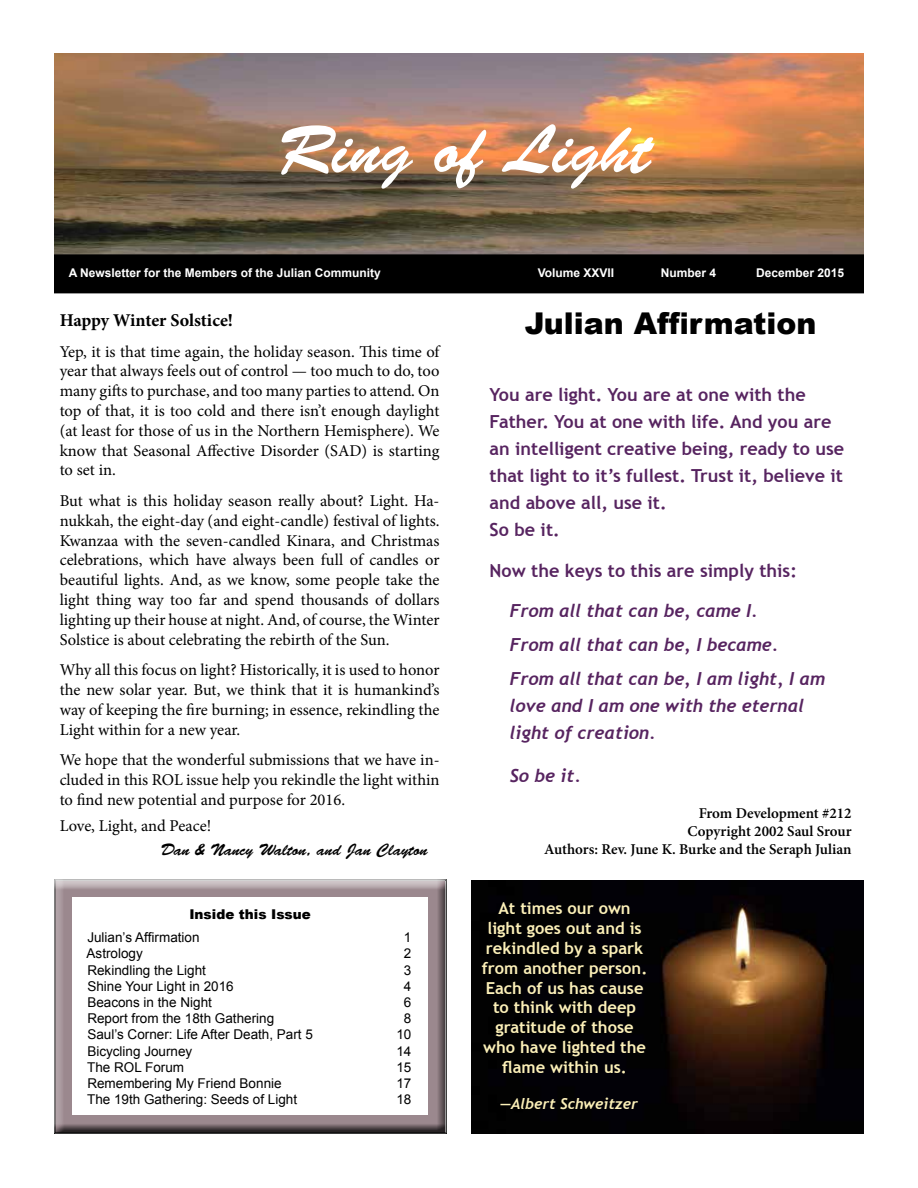
<style>
.page{position:relative;width:918px;height:1188px;background:#fff}
.page>*{position:absolute;margin:0;border:0;box-sizing:border-box;transform-origin:0 0}
.t1{font:67.5px "Brush Script Std";color:#fff}
.t2{font:900 30px "Arial";color:#000}
.t3{font:700 18px/27px "Trebuchet MS";color:#572460}
.t4{font:italic 700 18px/33.8px "Trebuchet";color:#572460}
.t5{font:700 18px "Minion Pro";letter-spacing:-.005em;color:#000}
.t6{font:16.5px/19.8px "Minion Pro";color:#000;text-align:justify}
.t7{font:700 16.5px/19.8px "Trebuchet MS";color:#fcf0b8;text-align:center}
.t8{font:16.5px "Brush Script Std";color:#000}
.t9{font:600 15px/18px "Minion Pro";color:#000;text-align:right}
.t10{font:italic 700 15px "Trebuchet";color:#fcf0b8}
.t11{font:13.5px "Arial";color:#000}
.t12{font:900 13.5px "Arial";color:#000}
.t13{font:700 12px "Arial";color:#fff}
</style>
<div class="page">
<div style="left:48px;top:879px;width:400px;height:256px;background:#000;opacity:.75"></div>
<img style="left:54px;top:54px;width:810px;height:200px">
<div style="left:55px;top:255px;width:808px;height:38px;background:#000"></div>
<div style="left:54px;top:254px;width:810px;height:39px;border:2px solid #000"></div>
<div style="left:72px;top:898px;width:356px;height:217px;background:#fff"></div>
<img style="left:471px;top:881px;width:393px;height:253px">
<h1 class="t1" style="left:278px;top:112px;width:375px">Ring of Light</h1>
<p class="t13" style="left:69px;top:265px;width:314px">A Newsletter for the Members of the Julian Community</p>
<p class="t13" style="left:538px;top:265px;width:78px">Volume XXVII</p>
<p class="t13" style="left:661px;top:265px;width:57px">Number 4</p>
<p class="t13" style="left:756px;top:265px;width:90px">December 2015</p>
<p class="t5" style="left:60px;top:308px;width:175px">Happy Winter Solstice!</p>
<p class="t6" style="left:60px;top:341px;width:381px">Yep, it is that time again, the holiday season. This time of year that always feels out of control — too much to do, too many gifts to purchase, and too many parties to attend. On top of that, it is too cold and there isn’t enough daylight (at least for those of us in the Northern Hemisphere). We know that Seasonal Affective Disorder (SAD) is starting to set in.</p>
<p class="t6" style="left:60px;top:491px;width:381px">But what is this holiday season really about? Light. Ha&shy;nukkah, the eight-day (and eight-candle) festival of lights.<br>Kwanzaa with the seven-candled Kinara, and Christmas celebrations, which have always been full of candles or beautiful lights. And, as we know, some people take the light thing way too far and spend thousands of dollars lighting up their house at night. And, of course, the Winter Solstice is about celebrating the rebirth of the Sun.</p>
<p class="t6" style="left:60px;top:660px;width:381px">Why all this focus on light? Historically, it is used to honor the new solar year. But, we think that it is humankind’s way of keeping the fire burning; in essence, rekindling the Light within for a new year.</p>
<p class="t6" style="left:60px;top:750px;width:381px">We hope that the wonderful submissions that we have in&shy;cluded in this ROL issue help you rekindle the light within to find new potential and purpose for 2016.</p>
<p class="t6" style="left:60px;top:816px;width:153px">Love, Light, and Peace!</p>
<p class="t8" style="left:161px;top:841px;width:269px">Dan &amp; Nancy Walton, and Jan Clayton</p>
<h2 class="t2" style="left:525px;top:302px;width:293px">Julian Affirmation</h2>
<p class="t3" style="left:490px;top:382px;width:356px">You are light. You are at one with the<br>Father. You at one with life. And you are an intelligent creative being, ready to use that light to it’s fullest. Trust it, believe it and above all, use it.<br>So be it.</p>
<p class="t3" style="left:490px;top:557px;width:309px">Now the keys to this are simply this:</p>
<p class="t4" style="left:510px;top:594px;width:317px">From all that can be, came I.<br>From all that can be, I became.<br>From all that can be, I am light, I am</p>
<p class="t4" style="left:510px;top:692px;width:296px;line-height:27px">love and I am one with the eternal light of creation.</p>
<p class="t4" style="left:510px;top:759px;width:73px">So be it.</p>
<p class="t9" style="left:544px;top:804px;width:309px">From Development #212<br>Copyright 2002 Saul Srour<br>Authors: Rev. June K. Burke and the Seraph Julian</p>
<p class="t12" style="left:189px;top:905px;width:123px">Inside this Issue</p>
<p class="t11" style="left:87px;top:929px;width:114px">Julian’s Affirmation</p>
<p class="t11" style="left:404px;top:929px;width:9px">1</p>
<p class="t11" style="left:87px;top:945px;width:58px">Astrology</p>
<p class="t11" style="left:404px;top:945px;width:9px">2</p>
<p class="t11" style="left:87px;top:961px;width:120px">Rekindling the Light</p>
<p class="t11" style="left:404px;top:961px;width:9px">3</p>
<p class="t11" style="left:87px;top:977px;width:148px">Shine Your Light in 2016</p>
<p class="t11" style="left:404px;top:977px;width:9px">4</p>
<p class="t11" style="left:87px;top:993px;width:126px">Beacons in the Night</p>
<p class="t11" style="left:404px;top:993px;width:9px">6</p>
<p class="t11" style="left:87px;top:1010px;width:188px">Report from the 18th Gathering</p>
<p class="t11" style="left:404px;top:1010px;width:9px">8</p>
<p class="t11" style="left:87px;top:1026px;width:227px">Saul’s Corner: Life After Death, Part 5</p>
<p class="t11" style="left:396px;top:1026px;width:17px">10</p>
<p class="t11" style="left:87px;top:1042px;width:107px">Bicycling Journey</p>
<p class="t11" style="left:396px;top:1042px;width:17px">14</p>
<p class="t11" style="left:87px;top:1058px;width:99px">The ROL Forum</p>
<p class="t11" style="left:396px;top:1058px;width:17px">15</p>
<p class="t11" style="left:87px;top:1074px;width:196px">Remembering My Friend Bonnie</p>
<p class="t11" style="left:396px;top:1074px;width:17px">17</p>
<p class="t11" style="left:87px;top:1091px;width:212px">The 19th Gathering: Seeds of Light</p>
<p class="t11" style="left:396px;top:1091px;width:17px">18</p>
<p class="t7" style="left:482px;top:899px;width:167px">At times our own light goes out and is rekindled by a spark from another person.<br>Each of us has cause to think with deep gratitude of those who have lighted the flame within us.</p>
<p class="t10" style="left:500px;top:1094px;width:139px">—Albert Schweitzer</p>
</div>
